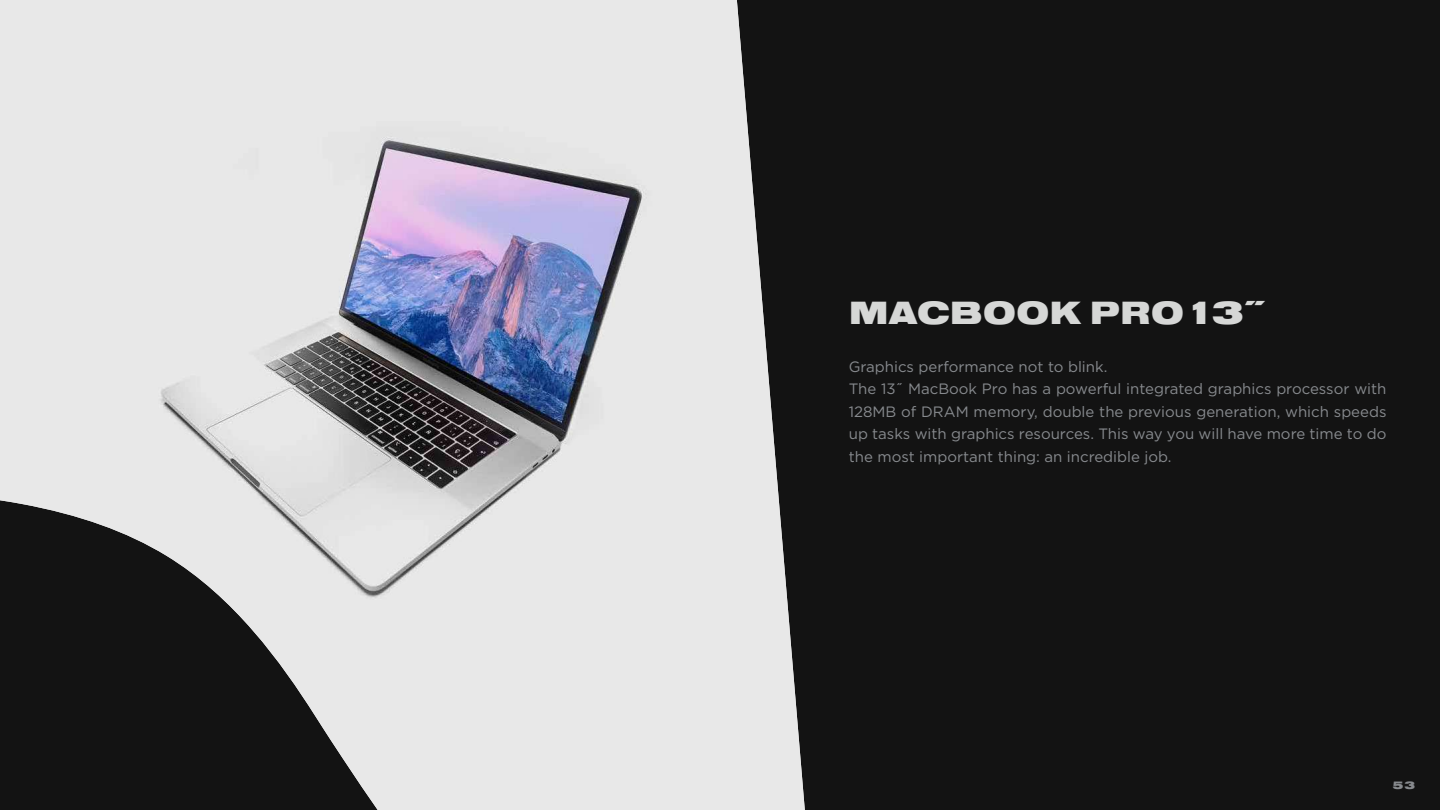
<style>
.page{position:relative;width:1440px;height:810px;background:#131313}
.page>*{position:absolute;margin:0;border:0;box-sizing:border-box;transform-origin:0 0}
.t1{font:33.45px "Nimbus Sans DOT Blac Exte";letter-spacing:.015em;color:#d6d7d6}
.t2{font:15px/22.5px "Gotham";color:#878a8e}
.t3{font:11.1px "Nimbus Sans DOT Blac Exte";color:#878a8e}
</style>
<div class="page">
<img style="left:0;top:0;width:805px;height:810px">
<h1 class="t1" style="left:849px;top:294px;width:418px">MACBOOK PRO13˝</h1>
<p class="t2" style="left:849px;top:355px;width:539px">Graphics performance not to blink.<br>The 13˝ MacBook Pro has a powerful integrated graphics processor with 128MB of DRAM memory, double the previous generation, which speeds up tasks with graphics resources. This way you will have more time to do the most important thing: an incredible job.</p>
<p class="t3" style="left:1393px;top:779px;width:24px">53</p>
</div>
